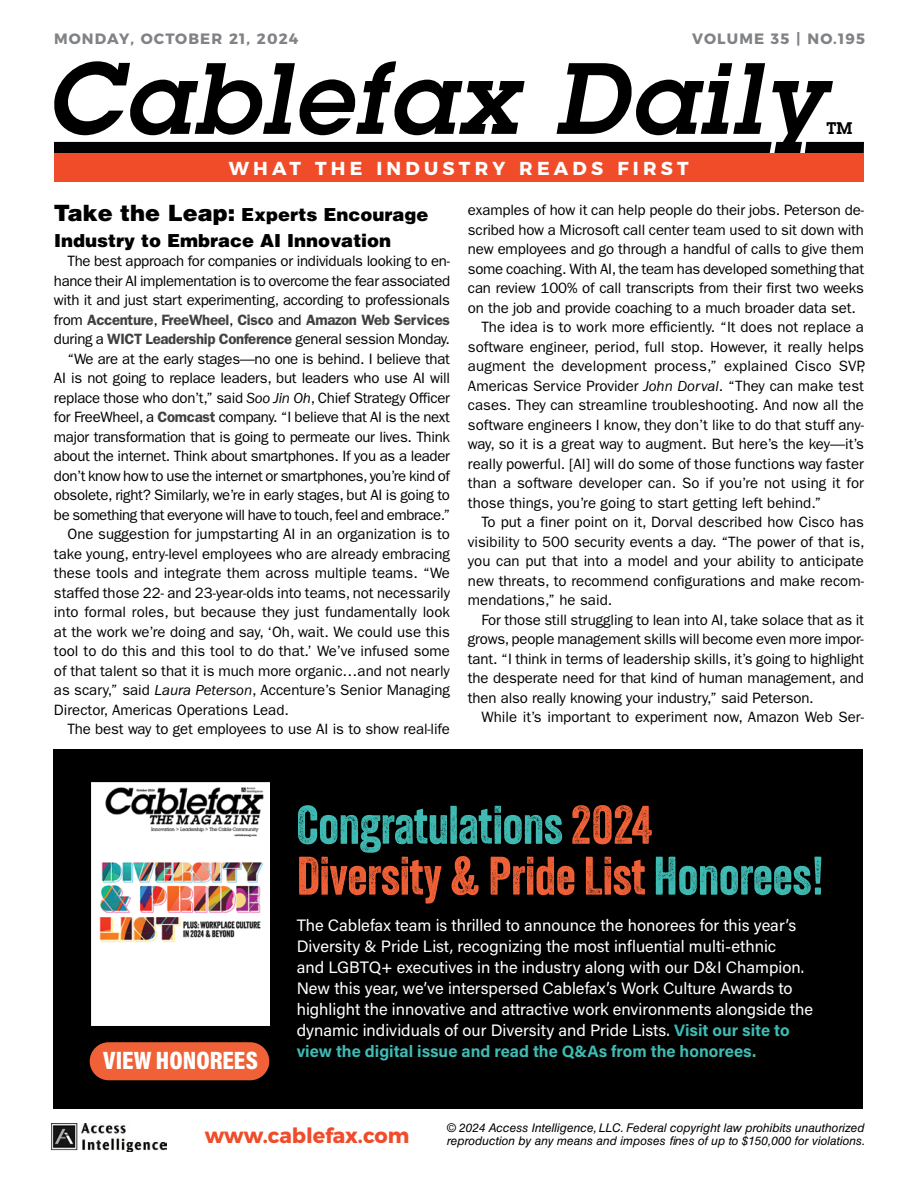
<style>
.page{position:relative;width:918px;height:1188px;background:#fff}
.page>*{position:absolute;margin:0;border:0;box-sizing:border-box;transform-origin:0 0}
.t1{font:italic 600 99px "Lubalin Graph Std";letter-spacing:.03em;color:#000}
.t2{font:52.5px/50.8px "Veneer";color:#3fbbb3}
.t3{font:900 25.35px "Acumin Pro Cond";color:#fff}
.t4{font:700 21px "Montserrat";color:#f04c2a}
.t5{font:700 18.75px "Montserrat";letter-spacing:.225em;color:#fff}
.t6{font:900 18px/25.5px "Helvetica LT Std";color:#000}
.t7{font:16.5px/21px "Acumin Pro";color:#fff}
.t8{font:600 16.5px "Lubalin Graph Std";color:#000}
.t9{font:15px "ITC Franklin Gothic Std";letter-spacing:-.01em;color:#000}
.t10{font:600 15px "ITC Franklin Gothic Std";letter-spacing:-.02em;color:#414042}
.t11{font:15px "ITC Franklin Gothic Std";letter-spacing:.01em;color:#000}
.t12{font:700 15px "Montserrat";letter-spacing:.075em;color:#808285}
.t13{font:italic 12px/13.5px "Helvetica LT Std";color:#000}
.s1{font-size:22.5px}
.s2{font-weight:400;color:#000}
.s3{font-weight:600;color:#414042}
.s4{font-style:italic}
.s5{color:#f16137}
.s6{font-weight:700;color:#3fbbb3}
</style>
<div class="page">
<div style="left:54px;top:142px;width:718px;height:11px;background:#000"></div>
<svg style="left:805px;top:142px;width:59px;height:11px"></svg>
<div style="left:54px;top:153px;width:809px;height:29px;background:#f04c2a"></div>
<img style="left:52px;top:1123px;width:115px;height:29px">
<div style="left:53px;top:749px;width:810px;height:360px;background:#000"></div>
<img style="left:91px;top:783px;width:178px;height:243px">
<div style="left:90px;top:1042px;width:179px;height:38px;background:#f16137;border-radius:19px"></div>
<p class="t12" style="left:54px;top:26px;width:246px">MONDAY, OCTOBER 21, 2024</p>
<p class="t12" style="left:692px;top:26px;width:174px">VOLUME 35 | NO.195</p>
<h1 class="t1" style="left:46px;top:33px;width:779px">Cablefax Daily</h1>
<p class="t8" style="left:827px;top:117px;width:27px">TM</p>
<p class="t5" style="left:229px;top:153px;width:462px">WHAT THE INDUSTRY READS FIRST</p>
<p class="t6" style="left:54px;top:202px;width:376px"><span class="s1">Take the Leap:</span> Experts Encourage<br>Industry to Embrace AI Innovation</p>
<p class="t9" style="left:67px;top:253px;width:384px">The best approach for companies or individuals looking to en-</p>
<p class="t9" style="left:54px;top:272px;width:398px">hance their AI implementation is to overcome the fear associated</p>
<p class="t9" style="left:54px;top:292px;width:397px">with it and just start experimenting, according to professionals</p>
<p class="t10" style="left:54px;top:311px;width:397px"><span class="s2">from</span> Accenture<span class="s2">,</span> FreeWheel<span class="s2">,</span> Cisco <span class="s2">and</span> Amazon Web Services</p>
<p class="t9" style="left:54px;top:331px;width:398px">during a <span class="s3">WICT Leadership Conference</span> general session Monday.</p>
<p class="t9" style="left:67px;top:350px;width:384px">“We are at the early stages—no one is behind. I believe that</p>
<p class="t9" style="left:54px;top:370px;width:398px">AI is not going to replace leaders, but leaders who use AI will</p>
<p class="t9" style="left:54px;top:389px;width:397px">replace those who don’t,” said <span class="s4">Soo Jin Oh</span>, Chief Strategy Officer</p>
<p class="t9" style="left:54px;top:409px;width:398px">for FreeWheel, a <span class="s3">Comcast</span> company. “I believe that AI is the next</p>
<p class="t9" style="left:54px;top:428px;width:398px">major transformation that is going to permeate our lives. Think</p>
<p class="t9" style="left:54px;top:448px;width:398px">about the internet. Think about smartphones. If you as a leader</p>
<p class="t9" style="left:54px;top:467px;width:397px">don’t know how to use the internet or smartphones, you’re kind of</p>
<p class="t9" style="left:54px;top:487px;width:397px">obsolete, right? Similarly, we’re in early stages, but AI is going to</p>
<p class="t9" style="left:54px;top:506px;width:398px">be something that everyone will have to touch, feel and embrace.”</p>
<p class="t9" style="left:67px;top:526px;width:384px">One suggestion for jumpstarting AI in an organization is to</p>
<p class="t9" style="left:54px;top:545px;width:398px">take young, entry-level employees who are already embracing</p>
<p class="t9" style="left:54px;top:565px;width:398px">these tools and integrate them across multiple teams. “We</p>
<p class="t9" style="left:54px;top:584px;width:398px">staffed those 22- and 23-year-olds into teams, not necessarily</p>
<p class="t9" style="left:54px;top:604px;width:398px">into formal roles, but because they just fundamentally look</p>
<p class="t9" style="left:54px;top:623px;width:398px">at the work we’re doing and say, ‘Oh, wait. We could use this</p>
<p class="t9" style="left:54px;top:643px;width:397px">tool to do this and this tool to do that.’ We’ve infused some</p>
<p class="t9" style="left:54px;top:662px;width:397px">of that talent so that it is much more organic…and not nearly</p>
<p class="t9" style="left:54px;top:682px;width:398px">as scary,” said <span class="s4">Laura Peterson</span>, Accenture’s Senior Managing</p>
<p class="t9" style="left:54px;top:701px;width:237px">Director, Americas Operations Lead.</p>
<p class="t9" style="left:67px;top:721px;width:384px">The best way to get employees to use AI is to show real-life</p>
<p class="t9" style="left:468px;top:202px;width:398px">examples of how it can help people do their jobs. Peterson de-</p>
<p class="t9" style="left:468px;top:221px;width:398px">scribed how a Microsoft call center team used to sit down with</p>
<p class="t9" style="left:468px;top:241px;width:398px">new employees and go through a handful of calls to give them</p>
<p class="t9" style="left:468px;top:260px;width:398px">some coaching. With AI, the team has developed something that</p>
<p class="t9" style="left:468px;top:280px;width:398px">can review 100% of call transcripts from their first two weeks</p>
<p class="t9" style="left:468px;top:299px;width:389px">on the job and provide coaching to a much broader data set.</p>
<p class="t9" style="left:481px;top:319px;width:384px">The idea is to work more efficiently. “It does not replace a</p>
<p class="t9" style="left:468px;top:338px;width:397px">software engineer, period, full stop. However, it really helps</p>
<p class="t11" style="left:468px;top:358px;width:399px">augment the development process,” explained Cisco SVP,</p>
<p class="t9" style="left:468px;top:377px;width:397px">Americas Service Provider <span class="s4">John Dorval</span>. “They can make test</p>
<p class="t9" style="left:468px;top:397px;width:398px">cases. They can streamline troubleshooting. And now all the</p>
<p class="t9" style="left:468px;top:416px;width:397px">software engineers I know, they don’t like to do that stuff any-</p>
<p class="t9" style="left:468px;top:436px;width:397px">way, so it is a great way to augment. But here’s the key—it’s</p>
<p class="t9" style="left:468px;top:455px;width:398px">really powerful. [AI] will do some of those functions way faster</p>
<p class="t9" style="left:468px;top:475px;width:398px">than a software developer can. So if you’re not using it for</p>
<p class="t9" style="left:468px;top:494px;width:355px">those things, you’re going to start getting left behind.”</p>
<p class="t9" style="left:481px;top:514px;width:384px">To put a finer point on it, Dorval described how Cisco has</p>
<p class="t9" style="left:468px;top:533px;width:398px">visibility to 500 security events a day. “The power of that is,</p>
<p class="t9" style="left:468px;top:553px;width:398px">you can put that into a model and your ability to anticipate</p>
<p class="t9" style="left:468px;top:572px;width:397px">new threats, to recommend configurations and make recom-</p>
<p class="t9" style="left:468px;top:592px;width:146px">mendations,” he said.</p>
<p class="t9" style="left:481px;top:611px;width:384px">For those still struggling to lean into AI, take solace that as it</p>
<p class="t9" style="left:468px;top:631px;width:397px">grows, people management skills will become even more impor-</p>
<p class="t9" style="left:468px;top:650px;width:397px">tant. “I think in terms of leadership skills, it’s going to highlight</p>
<p class="t9" style="left:468px;top:670px;width:397px">the desperate need for that kind of human management, and</p>
<p class="t9" style="left:468px;top:689px;width:347px">then also really knowing your industry,” said Peterson.</p>
<p class="t9" style="left:481px;top:709px;width:384px">While it’s important to experiment now, Amazon Web Ser-</p>
<h3 class="t3" style="left:103px;top:1044px;width:156px">VIEW HONOREES</h3>
<h2 class="t2" style="left:297px;top:799px;width:529px">Congratulations<span class="s5">2024<br>Diversity &amp; Pride List</span> Honorees!</h2>
<p class="t7" style="left:297px;top:914px;width:518px">The Cablefax team is thrilled to announce the honorees for this year’s Diversity &amp; Pride List, recognizing the most influential multi-ethnic<br>and LGBTQ+ executives in the industry along with our D&amp;I Champion.<br>New this year, we’ve interspersed Cablefax’s Work Culture Awards to highlight the innovative and attractive work environments alongside the dynamic individuals of our Diversity and Pride Lists. <span class="s6">Visit our site to view the digital issue and read the Q&amp;As from the honorees.</span></p>
<h3 class="t4" style="left:205px;top:1119px;width:206px">www.cablefax.com</h3>
<p class="t13" style="left:447px;top:1121px;width:420px">© 2024 Access Intelligence, LLC. Federal copyright law prohibits unauthorized reproduction by any means and imposes fines of up to $150,000 for violations.</p>
</div>
